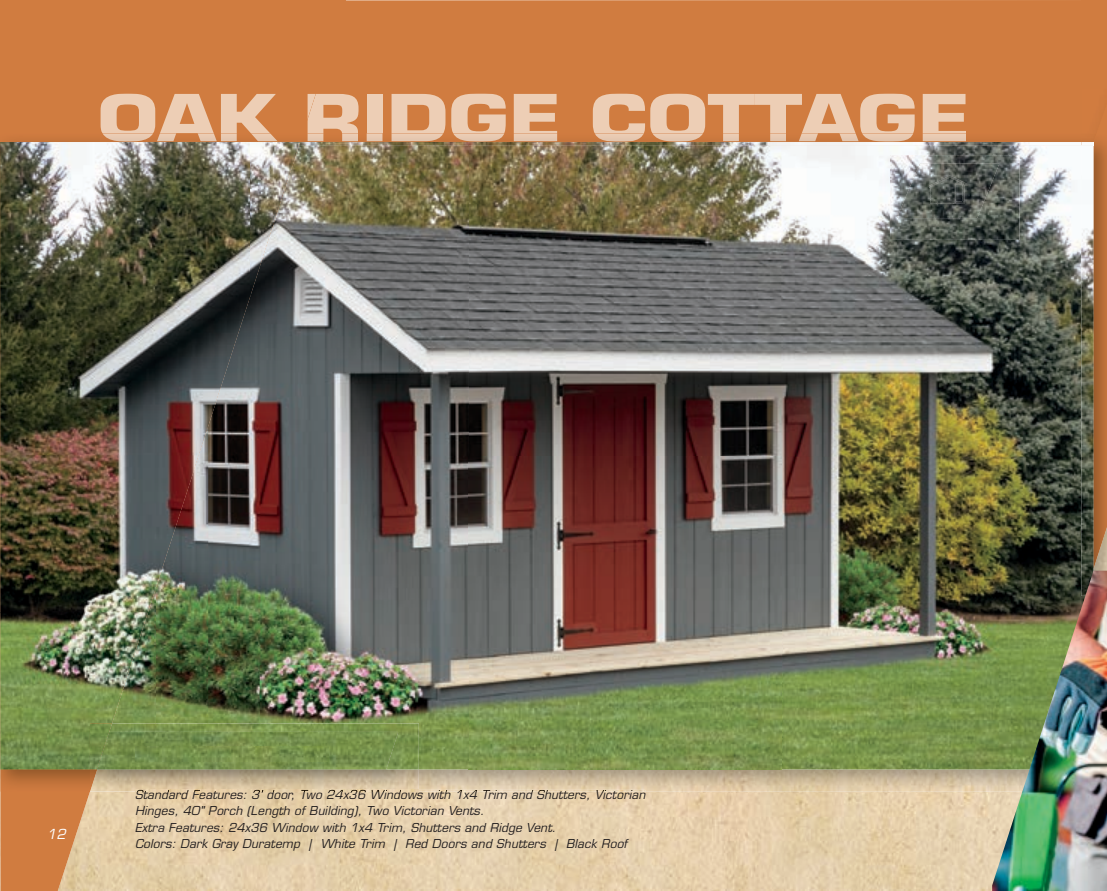
<style>
.page{position:relative;width:1107px;height:891px;background:#fff}
.page>*{position:absolute;margin:0;border:0;box-sizing:border-box;transform-origin:0 0}
.t1{font:700 63.3px "Eurostile";color:#edceb5;scale:1.25 1}
.t2{font:italic 13.5px "Eurostile";color:#fff}
.t3{font:italic 12px/16.5px "Eurostile";letter-spacing:.01em;color:#231f20}
</style>
<div class="page">
<img style="left:346px;top:792px;width:646px;height:99px">
<div style="left:346px;top:0;width:735px;height:134px;background:#d07c40"></div>
<svg style="left:0;top:0;width:346px;height:891px;background:#d79b68"></svg>
<img style="left:1081px;top:89px;width:26px;height:15px">
<div style="left:1080px;top:0;width:27px;height:89px;background:#d07c40"></div>
<div style="left:100px;top:93px;width:866px;height:41px;background:#d07c40"></div>
<img style="left:300px;top:770px;width:692px;height:22px">
<img style="left:966px;top:134px;width:115px;height:8px">
<img style="left:0;top:134px;width:300px;height:658px">
<img style="left:136px;top:790px;width:510px;height:2px">
<img style="left:90px;top:770px;width:7px;height:21px">
<img style="left:136px;top:790px;width:283px;height:1px">
<img style="left:303px;top:134px;width:663px;height:8px">
<img style="left:100px;top:134px;width:203px;height:8px">
<img style="left:469px;top:145px;width:612px;height:312px">
<img style="left:260px;top:145px;width:209px;height:625px">
<img style="left:208px;top:297px;width:52px;height:426px">
<img style="left:156px;top:456px;width:52px;height:267px">
<img style="left:468px;top:457px;width:613px;height:313px">
<img style="left:148px;top:613px;width:8px;height:110px">
<img style="left:300px;top:142px;width:730px;height:3px">
<img style="left:0;top:142px;width:251px;height:314px">
<img style="left:250px;top:142px;width:50px;height:155px">
<img style="left:0;top:455px;width:199px;height:158px">
<img style="left:0;top:612px;width:148px;height:158px">
<img style="left:112px;top:723px;width:307px;height:47px">
<img style="left:90px;top:723px;width:22px;height:47px">
<img style="left:97px;top:732px;width:301px;height:38px">
<img style="left:136px;top:746px;width:192px;height:15px">
<svg style="left:1081px;top:104px;width:26px;height:465px;background:#9f7a58"></svg>
<img style="left:1094px;top:142px;width:1px;height:427px">
<img style="left:890px;top:155px;width:130px;height:85px">
<img style="left:897px;top:164px;width:102px;height:54px">
<img style="left:929px;top:175px;width:38px;height:29px">
<img style="left:992px;top:571px;width:115px;height:320px">
<h1 class="t1" style="left:98px;top:79px;width:700px">OAK RIDGE COTTAGE</h1>
<p class="t2" style="left:47px;top:825px;width:20px">12</p>
<p class="t3" style="left:135px;top:786px;width:512px">Standard Features: 3' door, Two 24x36 Windows with 1x4 Trim and Shutters, Victorian Hinges, 40" Porch (Length of Building), Two Victorian Vents.<br>Extra Features: 24x36 Window with 1x4 Trim, Shutters and Ridge Vent.<br>Colors: Dark Gray Duratemp | White Trim | Red Doors and Shutters | Black Roof</p>
</div>
